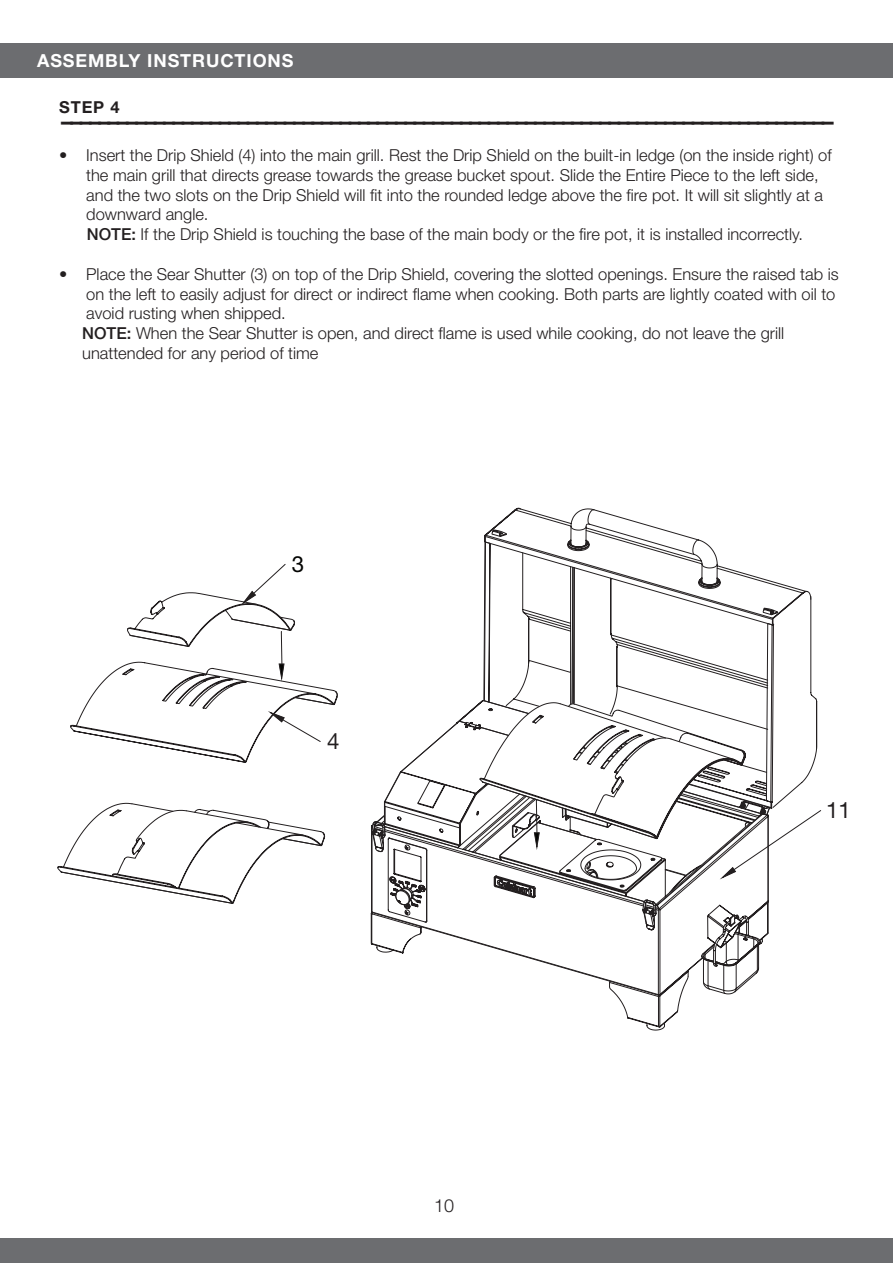
<style>
.page{position:relative;width:893px;height:1263px;background:#fff}
.page>*{position:absolute;margin:0;border:0;box-sizing:border-box;transform-origin:0 0}
.t1{font:22.35px "Helvetica Neue LT Std";color:#231f20}
.t2{font:22.35px "Helvetica Neue LT Std";color:#040503}
.t3{font:700 18px "Helvetica Neue LT Std";letter-spacing:.05em;color:#fff}
.t4{font:300 18px "Helvetica Neue LT Std";color:#231f20}
.t5{font:300 16.5px/19.8px "Helvetica Neue LT Std";color:#231f20}
.t6{font:900 expanded 16.5px "Helvetica Neue LT Std";color:#231f20;scale:2 1}
.t7{font:700 16.5px "Helvetica Neue LT Std";color:#231f20}
.s1{font-weight:500}
</style>
<div class="page">
<div style="left:0;top:43px;width:893px;height:35px;background:#6c6d70"></div>
<div style="left:0;top:1238px;width:893px;height:25px;background:#6c6d70"></div>
<svg style="left:485px;top:509px;width:195px;height:25px"></svg>
<svg style="left:484px;top:534px;width:334px;height:181px"></svg>
<svg style="left:57px;top:592px;width:691px;height:312px"></svg>
<svg style="left:370px;top:900px;width:390px;height:128px"></svg>
<svg style="left:278px;top:631px;width:7px;height:52px"></svg>
<svg style="left:240px;top:564px;width:46px;height:42px"></svg>
<svg style="left:266px;top:710px;width:55px;height:33px"></svg>
<svg style="left:378px;top:715px;width:444px;height:238px"></svg>
<p class="t3" style="left:37px;top:50px;width:258px">ASSEMBLY INSTRUCTIONS</p>
<p class="t7" style="left:59px;top:97px;width:62px">STEP 4</p>
<p class="t6" style="left:59px;top:111px;width:390px">-----------------------------------------------------------------------------------</p>
<p class="t5" style="left:86px;top:145px;width:747px;text-indent:-27px">• Insert the Drip Shield (4) into the main grill. Rest the Drip Shield on the built-in ledge (on the inside right) of the main grill that directs grease towards the grease bucket spout. Slide the Entire Piece to the left side, and the two slots on the Drip Shield will fit into the rounded ledge above the fire pot. It will sit slightly at a downward angle.<br><span class="s1">NOTE:</span> If the Drip Shield is touching the base of the main body or the fire pot, it is installed incorrectly.</p>
<p class="t5" style="left:82px;top:264px;width:758px;text-indent:-23px">• Place the Sear Shutter (3) on top of the Drip Shield, covering the slotted openings. Ensure the raised tab is on the left to easily adjust for direct or indirect flame when cooking. Both parts are lightly coated with oil to avoid rusting when shipped.<br><span class="s1">NOTE:</span> When the Sear Shutter is open, and direct flame is used while cooking, do not leave the grill unattended for any period of time</p>
<h1 class="t2" style="left:292px;top:550px;width:14px">3</h1>
<h1 class="t1" style="left:327px;top:728px;width:14px">4</h1>
<p class="t4" style="left:434px;top:1194px;width:22px">10</p>
<h1 class="t1" style="left:826px;top:797px;width:26px">11</h1>
</div>
